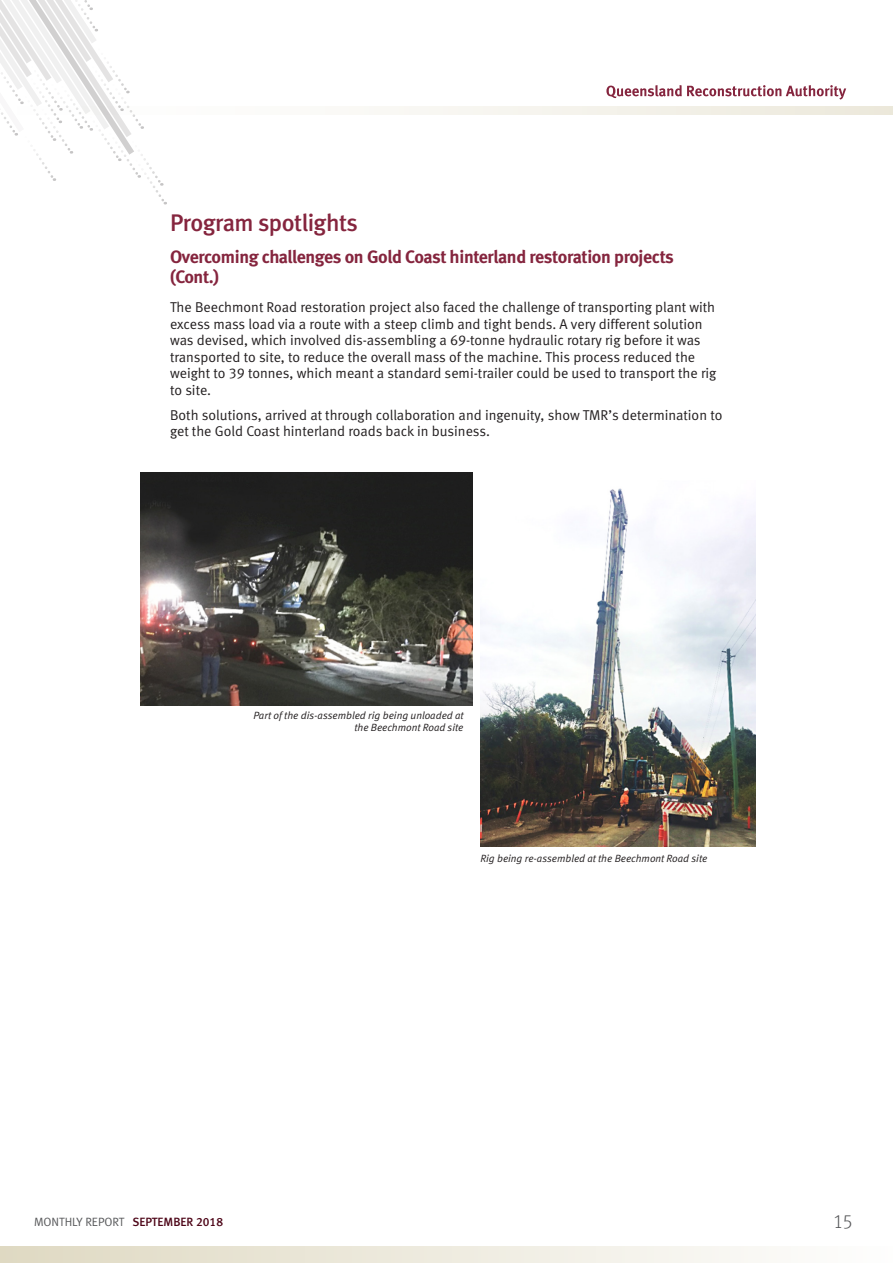
<style>
.page{position:relative;width:893px;height:1263px;background:#fff}
.page>*{position:absolute;margin:0;border:0;box-sizing:border-box;transform-origin:0 0}
.b1{font:24px "Meta Medium LF";letter-spacing:-.02em;color:#85253e}
.t1{font:19.5px "Meta Light LF";color:#57585a}
.t2{font:18px/19.5px "Meta Bold LF";letter-spacing:-.025em;color:#85253e}
.b1-2{font:14.25px/16.5px "Meta Normal LF";color:#231f20}
.t3{font:12px "Meta Normal LF";color:#57585a}
.t4{font:italic 10.5px/12px "Meta Normal LF";color:#231f20;text-align:right}
.s1{font-family:"Meta Medium LF";color:#4e0719}
</style>
<div class="page">
<img style="left:140px;top:472px;width:332px;height:234px">
<img style="left:481px;top:488px;width:274px;height:358px">
<svg style="left:374px;top:106px;width:519px;height:9px;fill:#f3f1e9"></svg>
<div style="left:0;top:1246px;width:893px;height:17px;background:linear-gradient(to right,#dfd9c2,#fefefd)"></div>
<svg style="left:0;top:0;width:167px;height:205px"></svg>
<svg style="left:606px;top:85px;width:240px;height:15px"></svg>
<p class="b1" style="left:170px;top:209px;width:189px">Program spotlights</p>
<h3 class="t2" style="left:170px;top:247px;width:505px">Overcoming challenges on Gold Coast hinterland restoration projects (Cont.)</h3>
<p class="b1-2" style="left:170px;top:299px;width:548px">The Beechmont Road restoration project also faced the challenge of transporting plant with excess mass load via a route with a steep climb and tight bends. A very different solution was devised, which involved dis-assembling a 69-tonne hydraulic rotary rig before it was transported to site, to reduce the overall mass of the machine. This process reduced the weight to 39 tonnes, which meant a standard semi-trailer could be used to transport the rig to site.</p>
<p class="b1-2" style="left:170px;top:406px;width:554px">Both solutions, arrived at through collaboration and ingenuity, show TMR’s determination to get the Gold Coast hinterland roads back in business.</p>
<p class="t4" style="left:253px;top:709px;width:212px">Part of the dis-assembled rig being unloaded at the Beechmont Road site</p>
<p class="t4" style="left:480px;top:852px;width:228px">Rig being re-assembled at the Beechmont Road site</p>
<p class="t3" style="left:34px;top:1214px;width:191px">MONTHLY REPORT <span class="s1">SEPTEMBER 2018</span></p>
<h2 class="t1" style="left:834px;top:1210px;width:20px">15</h2>
</div>
